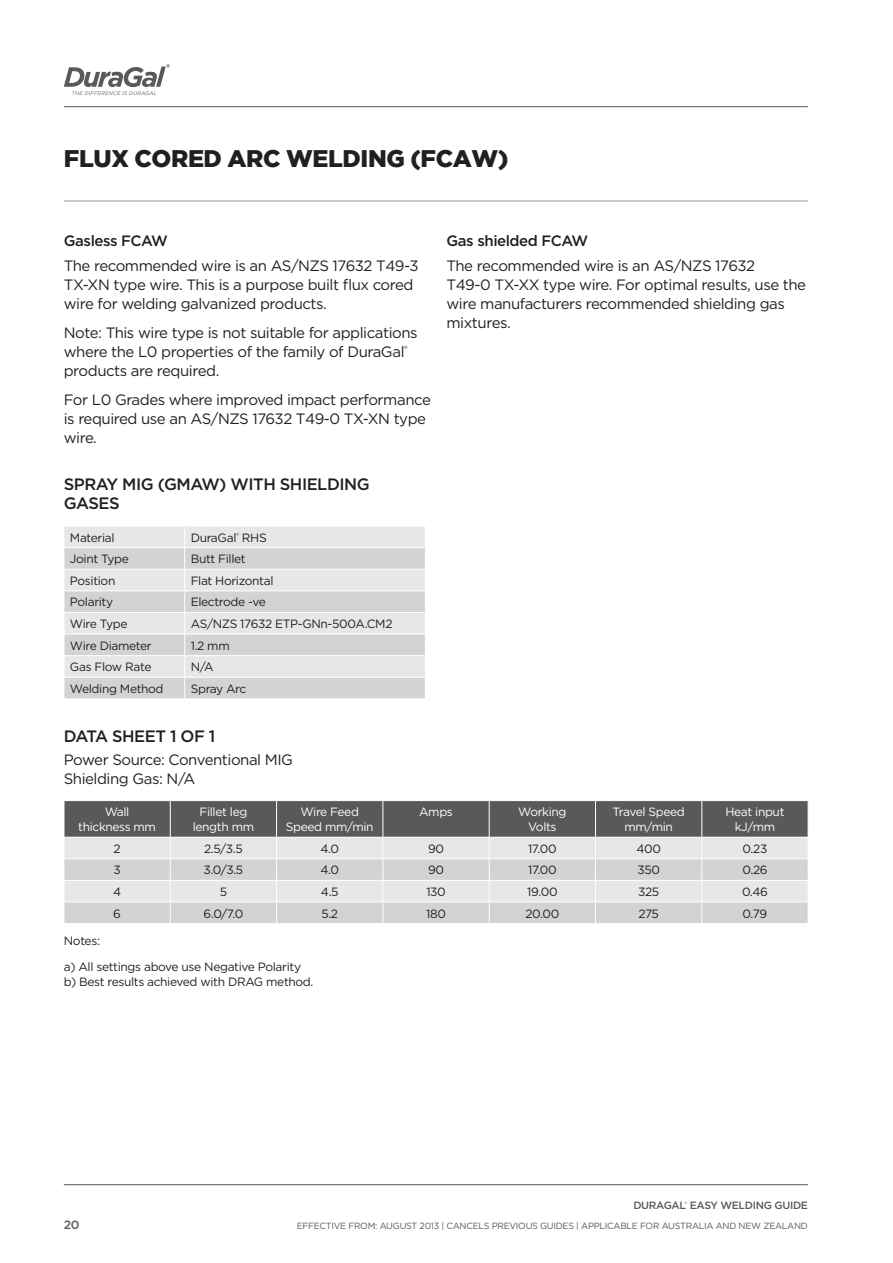
<style>
.page{position:relative;width:893px;height:1263px;background:#fff}
.page>*{position:absolute;margin:0;border:0;box-sizing:border-box;transform-origin:0 0}
.t1{font:900 24px "Gotham";letter-spacing:-.015em;color:#231f20}
.t2{font:500 16.5px/19.5px "Gotham";letter-spacing:-.03em;color:#231f20}
.t3{font:15px/18.8px "Gotham";letter-spacing:-.03em;color:#231f20}
.t4{font:500 15px "Gotham";letter-spacing:-.03em;color:#231f20}
.t5{font:12px/25.7px "Gotham";letter-spacing:-.03em;color:#231f20}
.t6{font:12px/15px "Gotham";letter-spacing:-.03em;color:#fff;text-align:center}
.t7{font:500 12px "Gotham";color:#58595b}
.t8{font:500 10.5px "Gotham";letter-spacing:-.03em;color:#58595b}
.t9{font:9px "Gotham";letter-spacing:-.03em;color:#58595b}
</style>
<div class="page">
<hr style="left:64px;top:106px;width:744px;height:1px;background:#58595b">
<hr style="left:64px;top:1184px;width:744px;height:1px;background:#58595b">
<svg style="left:64px;top:64px;width:106px;height:31px"></svg>
<hr style="left:64px;top:201px;width:744px;height:1px;background:#939598">
<div style="left:65px;top:527px;width:360px;height:20px;background:#e6e7e8"></div>
<svg style="left:65px;top:548px;width:360px;height:151px;background:#dadcdd"></svg>
<svg style="left:184px;top:527px;width:1px;height:172px"></svg>
<hr style="left:64px;top:547px;width:121px;height:1px;background:#fff">
<hr style="left:64px;top:569px;width:121px;height:1px;background:#fff">
<hr style="left:185px;top:569px;width:241px;height:1px;background:#fff">
<hr style="left:64px;top:591px;width:121px;height:1px;background:#fff">
<hr style="left:185px;top:591px;width:241px;height:1px;background:#fff">
<hr style="left:64px;top:612px;width:121px;height:1px;background:#fff">
<hr style="left:185px;top:612px;width:241px;height:1px;background:#fff">
<hr style="left:64px;top:634px;width:121px;height:1px;background:#fff">
<hr style="left:185px;top:634px;width:241px;height:1px;background:#fff">
<hr style="left:64px;top:655px;width:121px;height:1px;background:#fff">
<hr style="left:185px;top:655px;width:241px;height:1px;background:#fff">
<hr style="left:64px;top:677px;width:121px;height:1px;background:#fff">
<svg style="left:64px;top:527px;width:1px;height:172px"></svg>
<hr style="left:185px;top:677px;width:241px;height:1px;background:#fff">
<svg style="left:64px;top:800px;width:744px;height:123px;background:#b7b8b9"></svg>
<h1 class="t1" style="left:64px;top:149px;width:446px">FLUX CORED ARC WELDinG (FCAW)</h1>
<p class="t4" style="left:64px;top:234px;width:106px">Gasless FCAW</p>
<p class="t3" style="left:64px;top:257px;width:357px">The recommended wire is an AS/NZS 17632 T49-3<br>TX-XN type wire. This is a purpose built flux cored wire for welding galvanized products.</p>
<p class="t3" style="left:64px;top:324px;width:355px">Note: This wire type is not suitable for applications where the L0 properties of the family of DuraGal<sup>® </sup>products are required.</p>
<p class="t3" style="left:64px;top:391px;width:369px">For L0 Grades where improved impact performance is required use an AS/NZS 17632 T49-0 TX-XN type wire.</p>
<p class="t4" style="left:446px;top:234px;width:143px">Gas shielded FCAW</p>
<p class="t3" style="left:446px;top:257px;width:361px">The recommended wire is an AS/NZS 17632<br>T49-0 TX-XX type wire. For optimal results, use the wire manufacturers recommended shielding gas mixtures.</p>
<p class="t2" style="left:64px;top:475px;width:307px">SPRAY MIG (GMAW) WITH SHIELDING<br>GASES</p>
<p class="t5" style="left:70px;top:525px;width:46px">Material</p>
<p class="t5" style="left:191px;top:525px;width:77px">DuraGal<sup>®</sup> RHS</p>
<p class="t5" style="left:70px;top:547px;width:61px">Joint Type</p>
<p class="t5" style="left:191px;top:547px;width:57px">Butt Fillet</p>
<p class="t5" style="left:70px;top:568px;width:47px">Position</p>
<p class="t5" style="left:191px;top:568px;width:84px">Flat Horizontal</p>
<p class="t5" style="left:70px;top:590px;width:45px">Polarity</p>
<p class="t5" style="left:191px;top:590px;width:77px">Electrode -ve</p>
<p class="t5" style="left:70px;top:612px;width:59px">Wire Type</p>
<p class="t5" style="left:191px;top:612px;width:203px">AS/NZS 17632 ETP-GNn-500A.CM2</p>
<p class="t5" style="left:70px;top:633px;width:83px">Wire Diameter</p>
<p class="t5" style="left:191px;top:633px;width:41px">1.2 mm</p>
<p class="t5" style="left:70px;top:655px;width:83px">Gas Flow Rate</p>
<p class="t5" style="left:191px;top:655px;width:24px">N/A</p>
<p class="t5" style="left:70px;top:676px;width:95px">Welding Method</p>
<p class="t5" style="left:191px;top:676px;width:57px">Spray Arc</p>
<p class="t2" style="left:64px;top:727px;width:153px">DATA SHEET 1 OF 1</p>
<p class="t3" style="left:64px;top:751px;width:231px">Power Source: Conventional MIG<br>Shielding Gas: N/A</p>
<p class="t6" style="left:78px;top:805px;width:79px">Wall thickness mm</p>
<p class="t6" style="left:193px;top:805px;width:63px">Fillet leg length mm</p>
<p class="t6" style="left:286px;top:805px;width:89px">Wire Feed<br>Speed mm/min</p>
<p class="t6" style="left:419px;top:805px;width:35px">Amps</p>
<p class="t6" style="left:518px;top:805px;width:50px">Working<br>Volts</p>
<p class="t6" style="left:612px;top:805px;width:74px">Travel Speed mm/min</p>
<p class="t6" style="left:725px;top:805px;width:61px">Heat input kJ/mm</p>
<p class="t5" style="left:114px;top:836px;width:9px">2</p>
<p class="t5" style="left:204px;top:836px;width:40px">2.5/3.5</p>
<p class="t5" style="left:320px;top:836px;width:20px">4.0</p>
<p class="t5" style="left:428px;top:836px;width:17px">90</p>
<p class="t5" style="left:528px;top:836px;width:30px">17.00</p>
<p class="t5" style="left:636px;top:836px;width:26px">400</p>
<p class="t5" style="left:743px;top:836px;width:26px">0.23</p>
<p class="t5" style="left:113px;top:858px;width:9px">3</p>
<p class="t5" style="left:204px;top:858px;width:41px">3.0/3.5</p>
<p class="t5" style="left:320px;top:858px;width:20px">4.0</p>
<p class="t5" style="left:428px;top:858px;width:17px">90</p>
<p class="t5" style="left:528px;top:858px;width:30px">17.00</p>
<p class="t5" style="left:637px;top:858px;width:24px">350</p>
<p class="t5" style="left:742px;top:858px;width:27px">0.26</p>
<p class="t5" style="left:113px;top:879px;width:10px">4</p>
<p class="t5" style="left:220px;top:879px;width:9px">5</p>
<p class="t5" style="left:321px;top:879px;width:19px">4.5</p>
<p class="t5" style="left:426px;top:879px;width:21px">130</p>
<p class="t5" style="left:527px;top:879px;width:32px">19.00</p>
<p class="t5" style="left:638px;top:879px;width:23px">325</p>
<p class="t5" style="left:742px;top:879px;width:28px">0.46</p>
<p class="t5" style="left:113px;top:901px;width:9px">6</p>
<p class="t5" style="left:204px;top:901px;width:41px">6.0/7.0</p>
<p class="t5" style="left:321px;top:901px;width:18px">5.2</p>
<p class="t5" style="left:426px;top:901px;width:21px">180</p>
<p class="t5" style="left:525px;top:901px;width:35px">20.00</p>
<p class="t5" style="left:638px;top:901px;width:22px">275</p>
<p class="t5" style="left:743px;top:901px;width:26px">0.79</p>
<p class="t5" style="left:64px;top:928px;width:239px">Notes:<br>a) All settings above use Negative Polarity</p>
<p class="t5" style="left:64px;top:969px;width:251px">b) Best results achieved with DRAG method.</p>
<p class="t7" style="left:64px;top:1219px;width:17px">20</p>
<p class="t8" style="left:633px;top:1201px;width:176px">DURAGAL<sup>®</sup> EASY WELDING GUIDE</p>
<p class="t9" style="left:297px;top:1221px;width:513px">EFFECTIVE FROM: AUGUST 2013 | CANCELS PREVIOUS GUIDES | APPLICABLE FOR AUSTRALIA AND NEW ZEALAND</p>
</div>
